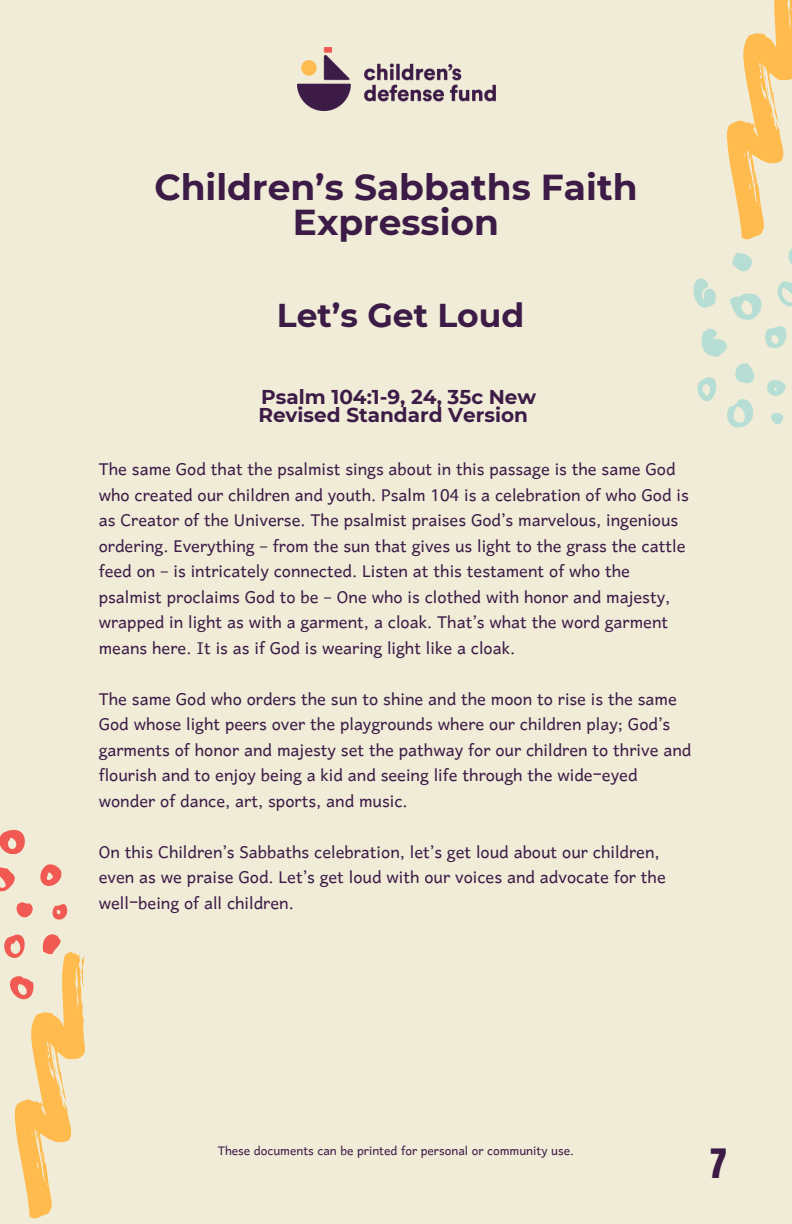
<style>
.page{position:relative;width:792px;height:1224px;background:#f0ecd7}
.page>*{position:absolute;margin:0;border:0;box-sizing:border-box;transform-origin:0 0}
.t1{font:700 36px/34.4px "Montserrat";color:#3c1b47;text-align:center}
.t2{font:34.4px "Anton";color:#3c1b47}
.t3{font:700 33px "Montserrat";color:#3c1b47}
.t4{font:22px/25.6px "Harmattan";color:#3c1b47}
.t5{font:700 20px/18px "Montserrat";color:#3c1b47}
.t6{font:16px "Harmattan";color:#3c1b47}
</style>
<div class="page">
<svg style="left:0;top:830px;width:25px;height:25px"></svg>
<svg style="left:40px;top:864px;width:22px;height:22px"></svg>
<svg style="left:0;top:867px;width:15px;height:25px"></svg>
<svg style="left:16px;top:902px;width:17px;height:16px"></svg>
<svg style="left:52px;top:904px;width:16px;height:16px"></svg>
<svg style="left:4px;top:934px;width:81px;height:285px"></svg>
<svg style="left:727px;top:0;width:65px;height:272px"></svg>
<svg style="left:693px;top:278px;width:99px;height:150px"></svg>
<img style="left:297px;top:48px;width:198px;height:63px">
<h1 class="t1" style="left:154px;top:170px;width:485px">Children’s Sabbaths Faith<br>Expression</h1>
<p class="t3" style="left:277px;top:295px;width:249px">Let’s Get Loud</p>
<p class="t5" style="left:258px;top:388px;width:279px">Psalm 104:1-9, 24, 35c New<br>Revised Standard Version</p>
<h1 class="t4" style="left:99px;top:455px;width:592px">The same God that the psalmist sings about in this passage is the same God who created our children and youth. Psalm 104 is a celebration of who God is as Creator of the Universe. The psalmist praises God’s marvelous, ingenious ordering. Everything – from the sun that gives us light to the grass the cattle feed on – is intricately connected. Listen at this testament of who the psalmist proclaims God to be – One who is clothed with honor and majesty, wrapped in light as with a garment, a cloak. That’s what the word garment means here. It is as if God is wearing light like a cloak.</h1>
<h2 class="t4" style="left:99px;top:684px;width:594px">The same God who orders the sun to shine and the moon to rise is the same God whose light peers over the playgrounds where our children play; God’s garments of honor and majesty set the pathway for our children to thrive and flourish and to enjoy being a kid and seeing life through the wide-eyed wonder of dance, art, sports, and music.</h2>
<p class="t4" style="left:99px;top:837px;width:569px">On this Children’s Sabbaths celebration, let’s get loud about our children, even as we praise God. Let’s get loud with our voices and advocate for the well-being of all children.</p>
<p class="t6" style="left:218px;top:1140px;width:358px">These documents can be printed for personal or community use.</p>
<h3 class="t2" style="left:710px;top:1139px;width:18px">7</h3>
</div>
